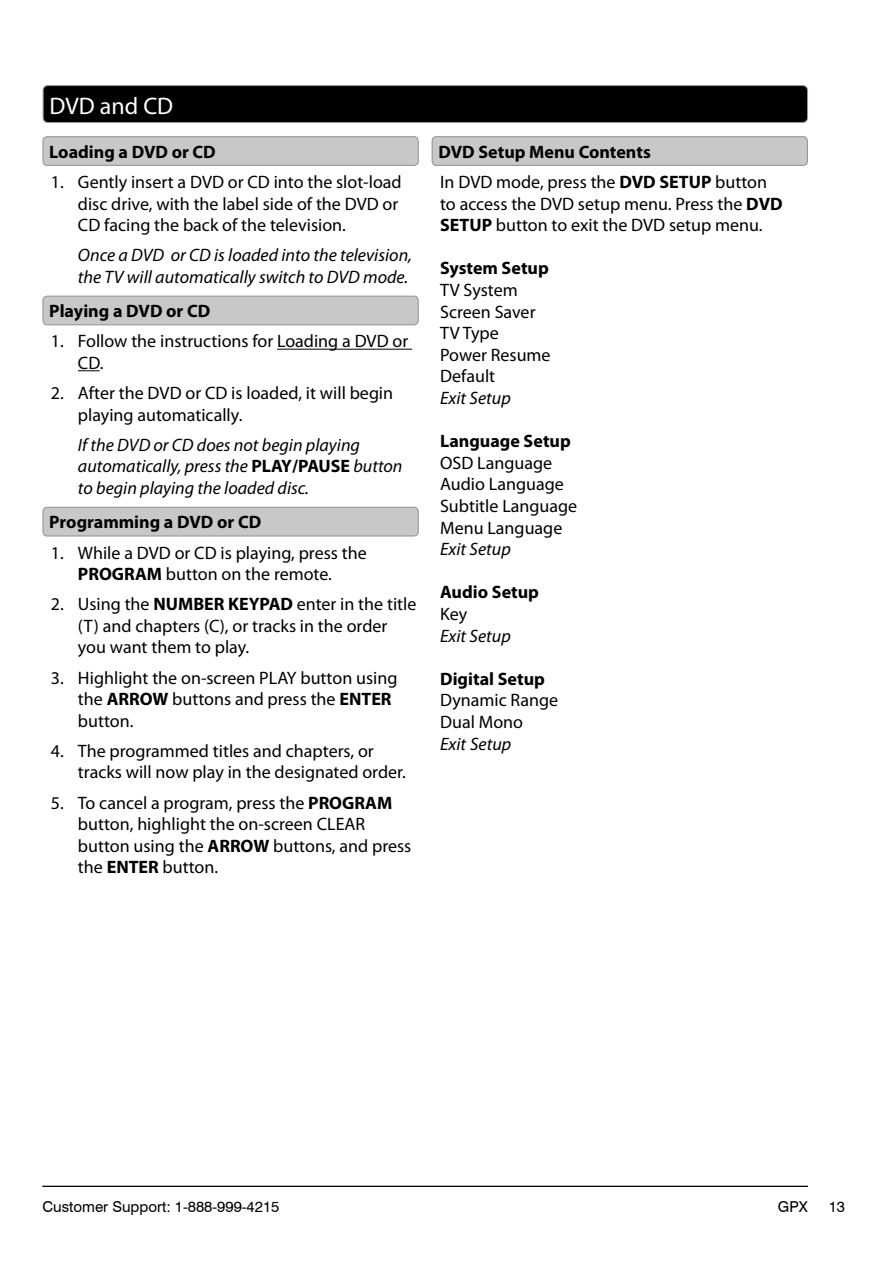
<style>
.page{position:relative;width:893px;height:1263px;background:#fff}
.page>*{position:absolute;margin:0;border:0;box-sizing:border-box;transform-origin:0 0}
.t1{font:24px "Myriad Pro";color:#fff}
.t2{font:18px/21.6px "Myriad Pro";color:#000}
.t3{font:italic 18px/21.6px "Myriad Pro";color:#000}
.t4{font:700 18px "Myriad Pro";color:#000}
.t5{font:15px "Swiss 721 BT";color:#000}
.s1{font-weight:700;font-style:normal}
.s2{font-weight:700}
</style>
<div class="page">
<hr style="left:43px;top:1186px;width:765px;height:1px;background:#000">
<div style="left:43px;top:137px;width:375px;height:28px;background:#c7c8ca;border-radius:4px"></div>
<div style="left:42px;top:136px;width:377px;height:30px;border:1px solid #939598;border-radius:4px"></div>
<hr style="left:277px;top:349px;width:135px;height:1px;background:#000">
<svg style="left:78px;top:370px;width:22px;height:1px"></svg>
<div style="left:43px;top:296px;width:375px;height:29px;background:#c7c8ca;border-radius:4px"></div>
<div style="left:42px;top:296px;width:377px;height:29px;border:1px solid #939598;border-radius:4px"></div>
<div style="left:43px;top:507px;width:375px;height:29px;background:#c7c8ca;border-radius:4px"></div>
<div style="left:42px;top:507px;width:377px;height:29px;border:1px solid #939598;border-radius:4px"></div>
<div style="left:432px;top:137px;width:375px;height:28px;background:#c7c8ca;border-radius:4px"></div>
<div style="left:432px;top:136px;width:376px;height:30px;border:1px solid #939598;border-radius:4px"></div>
<div style="left:43px;top:86px;width:764px;height:36px;background:#000;border-radius:5px"></div>
<div style="left:43px;top:85px;width:765px;height:38px;border:1px solid #939598;border-radius:5px"></div>
<h1 class="t1" style="left:49px;top:91px;width:125px">DVD and CD</h1>
<p class="t4" style="left:49px;top:140px;width:168px">Loading a DVD or CD</p>
<p class="t2" style="left:78px;top:171px;width:325px;text-indent:-27px">1. Gently insert a DVD or CD into the slot-load disc drive, with the label side of the DVD or<br>CD facing the back of the television.</p>
<p class="t3" style="left:78px;top:244px;width:336px">Once a DVD or CD is loaded into the television, the TV will automatically switch to DVD mode.</p>
<p class="t4" style="left:49px;top:299px;width:163px">Playing a DVD or CD</p>
<p class="t2" style="left:78px;top:330px;width:332px;text-indent:-27px">1. Follow the instructions for Loading a DVD or<br>CD.</p>
<p class="t2" style="left:78px;top:382px;width:317px;text-indent:-27px">2. After the DVD or CD is loaded, it will begin playing automatically.</p>
<p class="t3" style="left:78px;top:434px;width:326px">If the DVD or CD does not begin playing automatically, press the <span class="s1">PLAY/PAUSE</span> button to begin playing the loaded disc.</p>
<p class="t4" style="left:49px;top:511px;width:213px">Programming a DVD or CD</p>
<p class="t2" style="left:51px;top:541px;width:317px;text-align:center">1. While a DVD or CD is playing, press the<br><span class="s2">PROGRAM</span> button on the remote.</p>
<p class="t2" style="left:78px;top:593px;width:340px;text-indent:-27px">2. Using the <span class="s2">NUMBER KEYPAD</span> enter in the title (T) and chapters (C), or tracks in the order you want them to play.</p>
<p class="t2" style="left:78px;top:666px;width:321px;text-indent:-27px">3. Highlight the on-screen PLAY button using the <span class="s2">ARROW</span> buttons and press the <span class="s2">ENTER </span>button.</p>
<p class="t2" style="left:78px;top:740px;width:329px;text-indent:-27px">4. The programmed titles and chapters, or tracks will now play in the designated order.</p>
<p class="t2" style="left:78px;top:791px;width:335px;text-indent:-27px">5. To cancel a program, press the <span class="s2">PROGRAM </span>button, highlight the on-screen CLEAR button using the <span class="s2">ARROW</span> buttons, and press the <span class="s2">ENTER</span> button.</p>
<p class="t4" style="left:438px;top:140px;width:214px">DVD Setup Menu Contents</p>
<p class="t2" style="left:440px;top:171px;width:344px">In DVD mode, press the <span class="s2">DVD SETUP</span> button to access the DVD setup menu. Press the <span class="s2">DVD<br>SETUP</span> button to exit the DVD setup menu.</p>
<p class="t4" style="left:440px;top:257px;width:110px">System Setup</p>
<p class="t2" style="left:440px;top:279px;width:112px">TV System<br>Screen Saver<br>TV Type<br>Power Resume<br>Default</p>
<p class="t3" style="left:440px;top:387px;width:72px">Exit Setup</p>
<p class="t4" style="left:440px;top:429px;width:132px">Language Setup</p>
<p class="t2" style="left:440px;top:452px;width:139px">OSD Language<br>Audio Language<br>Subtitle Language<br>Menu Language</p>
<p class="t3" style="left:440px;top:538px;width:72px">Exit Setup</p>
<p class="t4" style="left:440px;top:581px;width:100px">Audio Setup</p>
<p class="t2" style="left:440px;top:603px;width:29px">Key</p>
<p class="t3" style="left:440px;top:624px;width:72px">Exit Setup</p>
<p class="t4" style="left:440px;top:667px;width:106px">Digital Setup</p>
<p class="t2" style="left:440px;top:689px;width:120px">Dynamic Range<br>Dual Mono</p>
<p class="t3" style="left:440px;top:732px;width:73px">Exit Setup</p>
<p class="t5" style="left:43px;top:1197px;width:238px">Customer Support: 1-888-999-4215</p>
<p class="t5" style="left:778px;top:1197px;width:31px">GPX</p>
<p class="t5" style="left:829px;top:1197px;width:18px">13</p>
</div>
